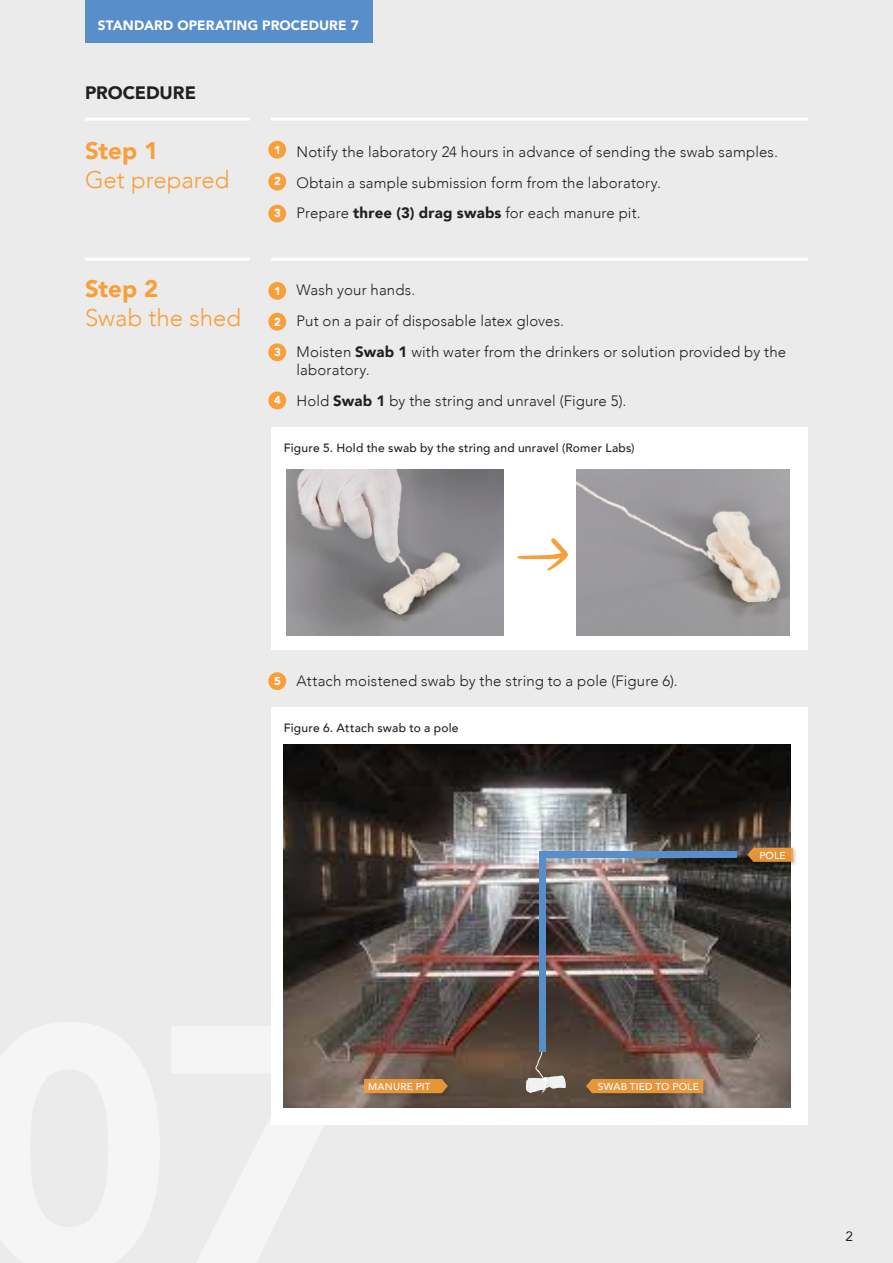
<style>
.page{position:relative;width:893px;height:1263px;background:#ebebec}
.page>*{position:absolute;margin:0;border:0;box-sizing:border-box;transform-origin:0 0}
.t1{font:300 24px "Avenir";letter-spacing:-.005em;color:#f99f3a}
.t2{font:900 24px "Avenir";color:#f99f3a}
.t3{font:900 18px "Avenir";letter-spacing:-.005em;color:#231f20}
.t4{font:300 15px/18px "Avenir";letter-spacing:.01em;color:#231f20}
.t5{font:900 13.5px "Avenir";letter-spacing:.01em;color:#fff}
.t6{font:13.5px "Avenir";color:#231f20}
.t7{font:500 12px "Avenir";letter-spacing:.02em;color:#231f20}
.t8{font:900 11.55px "Avenir";color:#fff}
.t9{font:500 10.05px "Avenir";letter-spacing:.025em;color:#fff}
.s1{font-weight:900}
</style>
<div class="page">
<div style="left:85px;top:0;width:288px;height:43px;background:#588eca"></div>
<hr style="left:85px;top:118px;width:165px;height:3px;background:#fff">
<hr style="left:85px;top:258px;width:165px;height:3px;background:#fff">
<hr style="left:271px;top:118px;width:537px;height:3px;background:#fff">
<hr style="left:271px;top:258px;width:537px;height:3px;background:#fff">
<div style="left:271px;top:427px;width:537px;height:222px;background:#fff"></div>
<div style="left:271px;top:707px;width:537px;height:418px;background:#fff"></div>
<img style="left:286px;top:470px;width:217px;height:166px">
<img style="left:577px;top:470px;width:213px;height:166px">
<div style="left:268px;top:141px;width:18px;height:18px;background:#f99f3a;border-radius:50%"></div>
<div style="left:268px;top:282px;width:18px;height:18px;background:#f99f3a;border-radius:50%"></div>
<div style="left:268px;top:672px;width:18px;height:18px;background:#f99f3a;border-radius:50%"></div>
<div style="left:268px;top:313px;width:18px;height:18px;background:#f99f3a;border-radius:50%"></div>
<div style="left:268px;top:343px;width:18px;height:18px;background:#f99f3a;border-radius:50%"></div>
<div style="left:268px;top:392px;width:18px;height:17px;background:#f99f3a;border-radius:50%"></div>
<div style="left:268px;top:173px;width:18px;height:18px;background:#f99f3a;border-radius:50%"></div>
<div style="left:268px;top:205px;width:18px;height:17px;background:#f99f3a;border-radius:50%"></div>
<svg style="left:517px;top:538px;width:51px;height:33px"></svg>
<img style="left:284px;top:744px;width:506px;height:363px">
<div style="left:363px;top:1078px;width:90px;height:20px;background:#231f20;opacity:.25"></div>
<svg style="left:364px;top:1079px;width:84px;height:14px"></svg>
<div style="left:585px;top:1078px;width:123px;height:20px;background:#231f20;opacity:.25"></div>
<div style="left:586px;top:1079px;width:117px;height:14px;background:#e79539"></div>
<div style="left:747px;top:846px;width:51px;height:21px;background:#231f20;opacity:.25"></div>
<svg style="left:747px;top:848px;width:46px;height:14px"></svg>
<svg style="left:526px;top:1045px;width:40px;height:48px"></svg>
<div style="left:539px;top:855px;width:6px;height:197px;background:#588eca"></div>
<div style="left:539px;top:851px;width:197px;height:7px;background:#588eca"></div>
<p class="t5" style="left:98px;top:13px;width:262px">STANDARD OPERATING PROCEDURE 7</p>
<p class="t3" style="left:85px;top:77px;width:112px">PROCEDURE</p>
<h1 class="t2" style="left:85px;top:130px;width:75px">Step 1</h1>
<h1 class="t1" style="left:85px;top:165px;width:146px">Get prepared</h1>
<h1 class="t2" style="left:85px;top:268px;width:75px">Step 2</h1>
<h1 class="t1" style="left:85px;top:304px;width:157px">Swab the shed</h1>
<p class="t4" style="left:271px;top:143px;width:508px">1. Notify the laboratory 24 hours in advance of sending the swab samples.</p>
<p class="t4" style="left:271px;top:173px;width:391px">2. Obtain a sample submission form from the laboratory.</p>
<p class="t4" style="left:271px;top:204px;width:371px">3. Prepare <span class="s1">three (3) drag swabs</span> for each manure pit.</p>
<p class="t8" style="left:274px;top:140px;width:8px">1</p>
<p class="t8" style="left:274px;top:172px;width:8px">2</p>
<p class="t8" style="left:274px;top:203px;width:8px">3</p>
<p class="t4" style="left:271px;top:281px;width:146px">1. Wash your hands.</p>
<p class="t4" style="left:271px;top:312px;width:295px">2. Put on a pair of disposable latex gloves.</p>
<p class="t4" style="left:297px;top:343px;width:491px;text-indent:-26px">3. Moisten <span class="s1">Swab 1</span> with water from the drinkers or solution provided by the laboratory.</p>
<p class="t4" style="left:271px;top:392px;width:357px">4. Hold <span class="s1">Swab 1</span> by the string and unravel (Figure 5).</p>
<p class="t8" style="left:274px;top:281px;width:8px">1</p>
<p class="t8" style="left:274px;top:312px;width:8px">2</p>
<p class="t8" style="left:274px;top:342px;width:8px">3</p>
<p class="t8" style="left:274px;top:390px;width:8px">4</p>
<p class="t7" style="left:284px;top:437px;width:352px">Figure 5. Hold the swab by the string and unravel (Romer Labs)</p>
<p class="t4" style="left:271px;top:672px;width:408px">1. Attach moistened swab by the string to a pole (Figure 6).</p>
<p class="t8" style="left:274px;top:671px;width:8px">5</p>
<p class="t7" style="left:284px;top:717px;width:176px">Figure 6. Attach swab to a pole</p>
<p class="t9" style="left:759px;top:846px;width:28px">POLE</p>
<p class="t9" style="left:368px;top:1078px;width:64px">MANURE PIT</p>
<p class="t9" style="left:598px;top:1078px;width:102px">SWAB TIED TO POLE</p>
<p class="t6" style="left:845px;top:1225px;width:9px">2</p>
</div>
